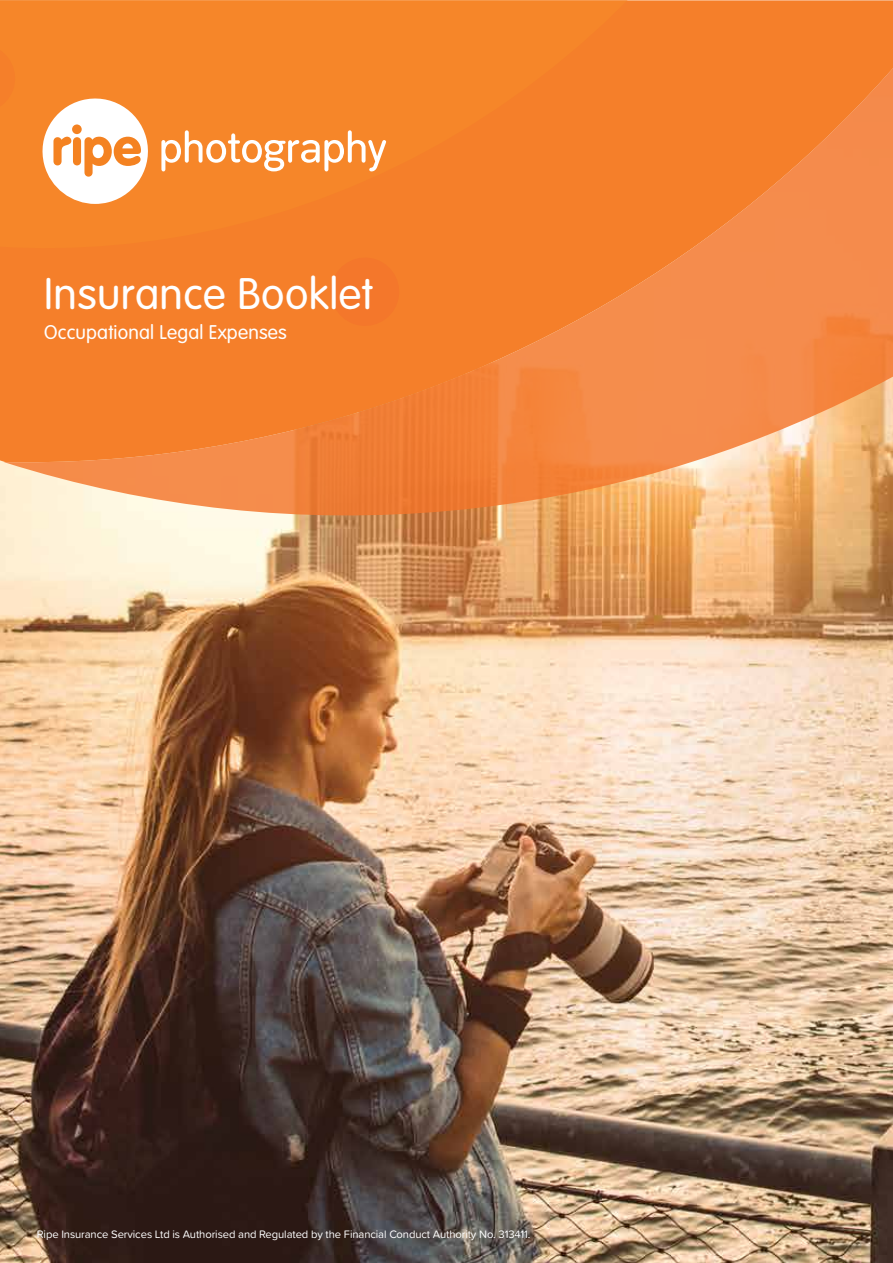
<style>
.page{position:relative;width:893px;height:1263px;background:#fff}
.page>*{position:absolute;margin:0;border:0;box-sizing:border-box;transform-origin:0 0}
.t1{font:300 43.5px "VAG Rounded Std";letter-spacing:.01em;color:#fff}
.t2{font:300 19.5px "VAG Rounded Std";letter-spacing:.01em;color:#fff}
.t3{font:11.25px "Proxima Soft";letter-spacing:-.01em;color:#fff}
</style>
<div class="page">
<img style="left:0;top:471px;width:893px;height:792px">
<svg style="left:4px;top:252px;width:889px;height:263px;background:#f48c44"></svg>
<svg style="left:0;top:0;width:893px;height:252px;background:#f5832c"></svg>
<svg style="left:0;top:40px;width:19px;height:77px"></svg>
<div style="left:327px;top:253px;width:76px;height:77px;background:#f4772b"></div>
<svg style="left:161px;top:130px;width:225px;height:41px"></svg>
<svg style="left:43px;top:99px;width:111px;height:105px"></svg>
<div style="left:72px;top:124px;width:10px;height:10px;background:#f48221;border-radius:50%"></div>
<h1 class="t1" style="left:44px;top:268px;width:330px">Insurance Booklet</h1>
<h2 class="t2" style="left:44px;top:321px;width:244px">Occupational Legal Expenses</h2>
<p class="t3" style="left:37px;top:1226px;width:495px">Ripe Insurance Services Ltd is Authorised and Regulated by the Financial Conduct Authority No. 313411.</p>
</div>
